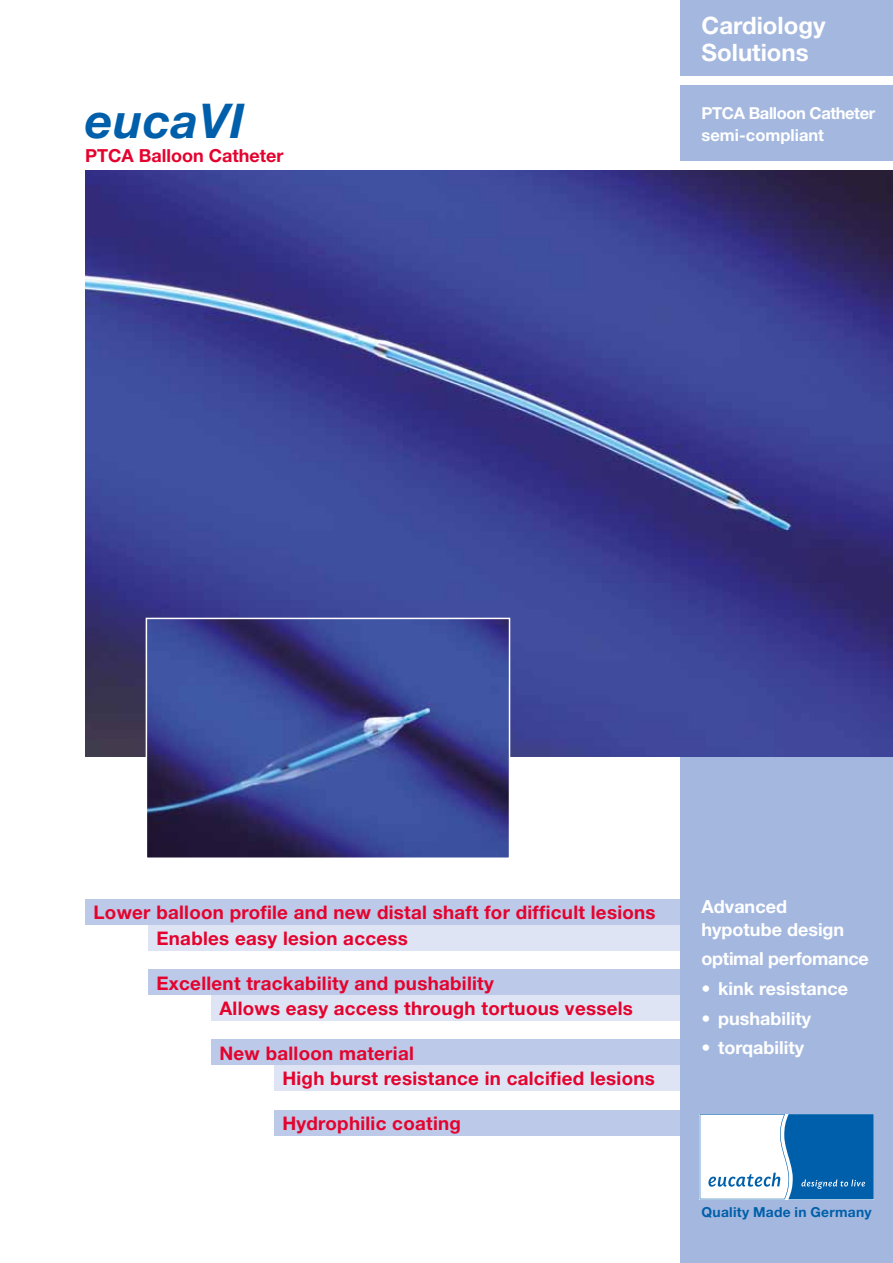
<style>
.page{position:relative;width:893px;height:1263px;background:#fff}
.page>*{position:absolute;margin:0;border:0;box-sizing:border-box;transform-origin:0 0}
.t1{font:italic 700 48px "Helvetica Neue";letter-spacing:.015em;color:#005faa}
.t2{font:700 24px/27.5px "Helvetica Neue";color:#fff}
.t3{font:700 18.75px/25.5px "Helvetica Neue";letter-spacing:.015em;color:#e4032e}
.t4{font:700 18px/22.2px "Helvetica Neue";color:#fff}
.t5{font:700 18px "Helvetica Neue";color:#e4032e}
.t6{font:700 18px "Helvetica Neue";letter-spacing:-.02em;color:#fff}
.t7{font:700 16.5px/22.2px "Helvetica Neue";letter-spacing:-.025em;color:#fff}
.t8{font:700 13.8px "Helvetica Neue";letter-spacing:.02em;color:#005faa}
</style>
<div class="page">
<div style="left:85px;top:899px;width:627px;height:26px;background:#bcc9e8"></div>
<div style="left:148px;top:925px;width:557px;height:25px;background:#dee4f4"></div>
<div style="left:274px;top:1110px;width:593px;height:25px;background:#bcc9e8"></div>
<div style="left:148px;top:969px;width:594px;height:26px;background:#bcc9e8"></div>
<div style="left:211px;top:995px;width:531px;height:25px;background:#dee4f4"></div>
<div style="left:211px;top:1040px;width:593px;height:25px;background:#bcc9e8"></div>
<div style="left:274px;top:1065px;width:530px;height:26px;background:#dee4f4"></div>
<div style="left:680px;top:0;width:213px;height:1263px;background:#a4b8df"></div>
<div style="left:0;top:162px;width:893px;height:8px;background:#fff"></div>
<img style="left:85px;top:170px;width:808px;height:587px">
<div style="left:0;top:77px;width:893px;height:8px;background:#fff"></div>
<svg style="left:700px;top:1114px;width:174px;height:85px;background:#7cadd3"></svg>
<img style="left:149px;top:621px;width:358px;height:235px">
<div style="left:146px;top:618px;width:364px;height:241px;border:2px solid #fff"></div>
<h1 class="t1" style="left:85px;top:91px;width:161px">eucaVI</h1>
<p class="t5" style="left:85px;top:144px;width:200px">PTCA Balloon Catheter</p>
<p class="t2" style="left:702px;top:11px;width:125px">Cardiology<br>Solutions</p>
<p class="t7" style="left:702px;top:102px;width:175px">PTCA Balloon Catheter semi-compliant</p>
<p class="t3" style="left:156px;top:900px;width:501px;text-indent:-63px">Lower balloon profile and new distal shaft for difficult lesions<br>Enables easy lesion access</p>
<p class="t3" style="left:219px;top:970px;width:415px;text-indent:-63px">Excellent trackability and pushability<br>Allows easy access through tortuous vessels</p>
<p class="t3" style="left:282px;top:1040px;width:374px;text-indent:-63px">New balloon material<br>High burst resistance in calcified lesions</p>
<p class="t3" style="left:282px;top:1110px;width:180px">Hydrophilic coating</p>
<p class="t4" style="left:702px;top:895px;width:144px">Advanced hypotube design</p>
<p class="t6" style="left:702px;top:948px;width:169px">optimal perfomance</p>
<p class="t4" style="left:702px;top:977px;width:148px">• kink resistance</p>
<p class="t4" style="left:702px;top:1007px;width:111px">• pushability</p>
<p class="t4" style="left:702px;top:1036px;width:104px">• torqability</p>
<p class="t8" style="left:702px;top:1203px;width:172px">Quality Made in Germany</p>
</div>
